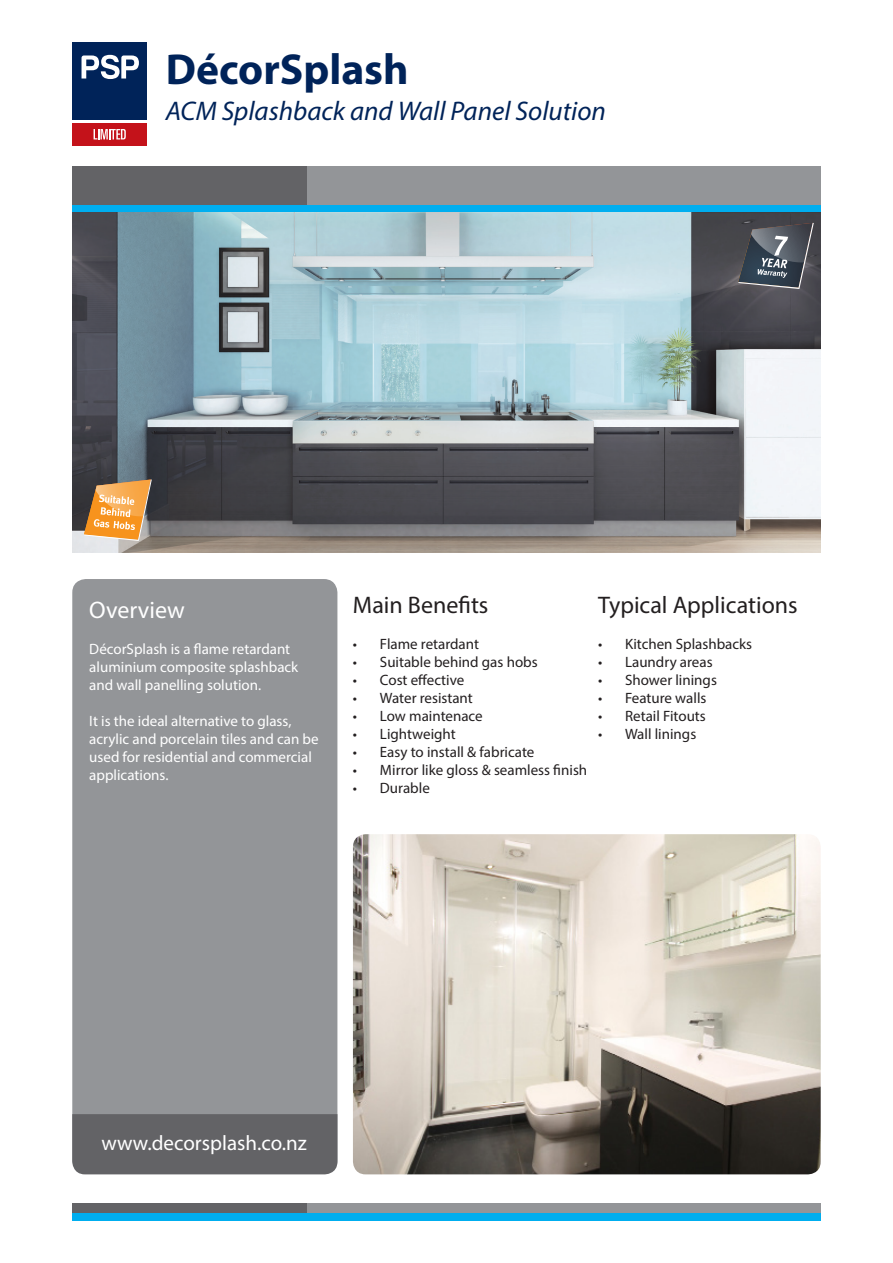
<style>
.page{position:relative;width:893px;height:1263px;background:#fff}
.page>*{position:absolute;margin:0;border:0;box-sizing:border-box;transform-origin:0 0}
.t1{font:700 43.5px "Myriad Pro";color:#002359}
.t2{font:italic 27px "Myriad Pro";color:#002359}
.t3{font:24px "Myriad Pro";color:#231f20}
.t4{font:24px "Myriad Pro";color:#fff}
.t5{font:21px "Myriad Pro";color:#fff}
.t6{font:15px "Myriad Pro";color:#231f20}
.t7{font:15px/18px "Myriad Pro";color:#fff}
</style>
<div class="page">
<div style="left:72px;top:43px;width:75px;height:77px;background:#002359"></div>
<svg style="left:82px;top:55px;width:57px;height:24px"></svg>
<div style="left:72px;top:123px;width:75px;height:23px;background:#c4121a"></div>
<svg style="left:94px;top:129px;width:32px;height:10px"></svg>
<div style="left:72px;top:205px;width:749px;height:8px;background:#00aeef"></div>
<div style="left:72px;top:166px;width:237px;height:39px;background:#636366"></div>
<div style="left:308px;top:166px;width:513px;height:39px;background:#939598"></div>
<div style="left:72px;top:1213px;width:749px;height:7px;background:#00aeef"></div>
<div style="left:72px;top:1203px;width:237px;height:10px;background:#636366"></div>
<div style="left:308px;top:1203px;width:513px;height:10px;background:#939598"></div>
<div style="left:73px;top:580px;width:264px;height:593px;background:#939598;border-radius:13px"></div>
<div style="left:72px;top:579px;width:265px;height:595px;border:2px solid #939598;border-radius:13px"></div>
<div style="left:72px;top:1114px;width:265px;height:60px;background:#636366"></div>
<img style="left:353px;top:834px;width:468px;height:340px">
<img style="left:72px;top:213px;width:749px;height:340px">
<svg style="left:738px;top:223px;width:76px;height:66px"></svg>
<svg style="left:84px;top:479px;width:68px;height:62px"></svg>
<p class="t1" style="left:166px;top:41px;width:244px">DécorSplash</p>
<p class="t2" style="left:166px;top:94px;width:442px">ACM Splashback and Wall Panel Solution</p>
<p class="t4" style="left:89px;top:595px;width:97px">Overview</p>
<p class="t7" style="left:89px;top:639px;width:211px">DécorSplash is a flame retardant aluminium composite splashback and wall panelling solution.</p>
<p class="t7" style="left:89px;top:711px;width:231px">It is the ideal alternative to glass, acrylic and porcelain tiles and can be used for residential and commercial applications.</p>
<p class="t3" style="left:353px;top:590px;width:137px">Main Benefits</p>
<p class="t6" style="left:353px;top:634px;width:128px">• Flame retardant</p>
<p class="t6" style="left:353px;top:652px;width:186px">• Suitable behind gas hobs</p>
<p class="t6" style="left:353px;top:670px;width:113px">• Cost effective</p>
<p class="t6" style="left:353px;top:688px;width:121px">• Water resistant</p>
<p class="t6" style="left:353px;top:706px;width:131px">• Low maintenace</p>
<p class="t6" style="left:353px;top:724px;width:104px">• Lightweight</p>
<p class="t6" style="left:353px;top:742px;width:183px">• Easy to install &amp; fabricate</p>
<p class="t6" style="left:353px;top:760px;width:236px">• Mirror like gloss &amp; seamless finish</p>
<p class="t6" style="left:353px;top:778px;width:78px">• Durable</p>
<p class="t3" style="left:598px;top:590px;width:201px">Typical Applications</p>
<p class="t6" style="left:598px;top:634px;width:156px">• Kitchen Splashbacks</p>
<p class="t6" style="left:598px;top:652px;width:116px">• Laundry areas</p>
<p class="t6" style="left:598px;top:670px;width:120px">• Shower linings</p>
<p class="t6" style="left:598px;top:688px;width:110px">• Feature walls</p>
<p class="t6" style="left:598px;top:706px;width:109px">• Retail Fitouts</p>
<p class="t6" style="left:598px;top:724px;width:100px">• Wall linings</p>
<p class="t5" style="left:101px;top:1130px;width:207px">www.decorsplash.co.nz</p>
</div>
